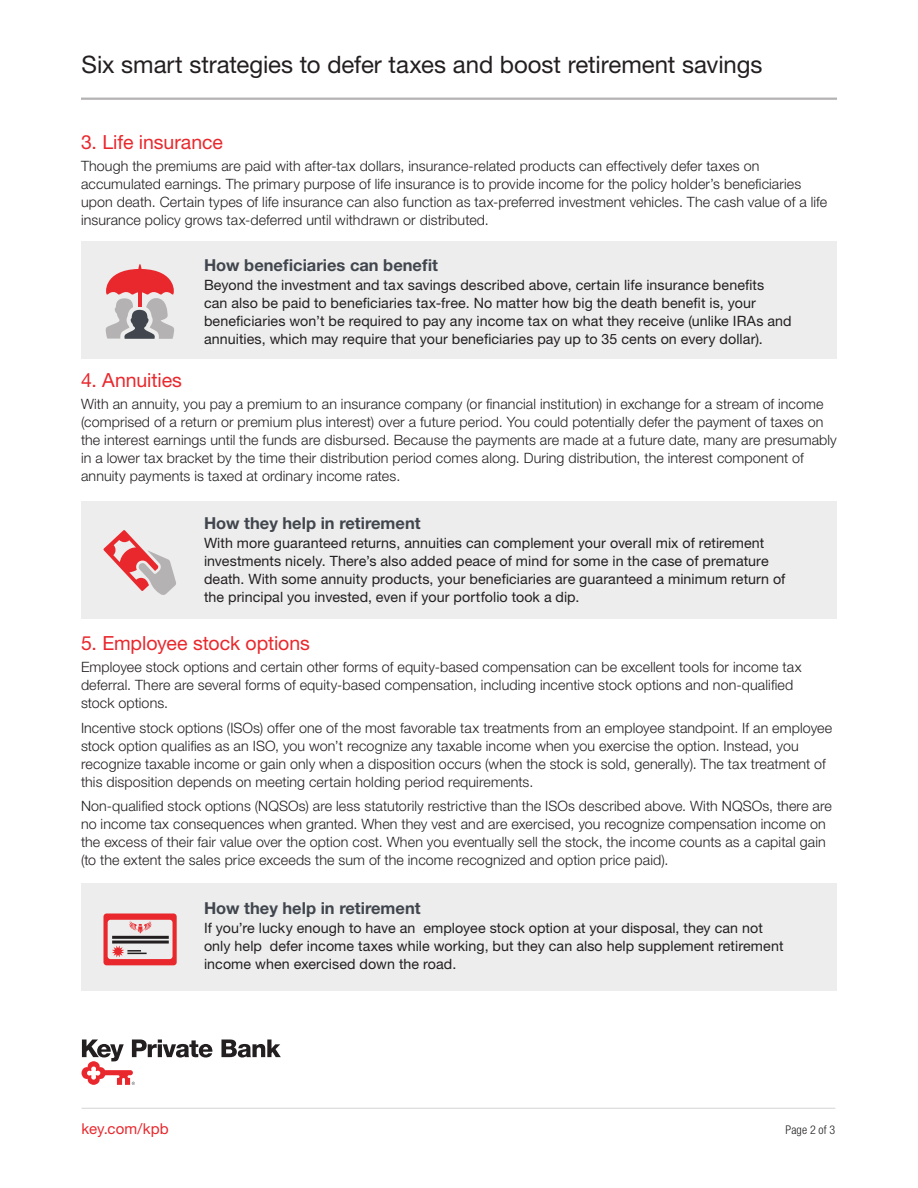
<style>
.page{position:relative;width:918px;height:1188px;background:#fff}
.page>*{position:absolute;margin:0;border:0;box-sizing:border-box;transform-origin:0 0}
.t1{font:24px "Helvetica Neue LT Std";letter-spacing:-.005em;color:#231f20}
.t2{font:19.5px "Helvetica Neue LT Std";letter-spacing:-.005em;color:#e9282d}
.t3{font:700 16.5px "Helvetica Neue LT Std";color:#41464e}
.t4{font:15px "Helvetica Neue LT Std";letter-spacing:.005em;color:#e9282d}
.t5{font:300 14.25px/18px "Helvetica Neue LT Std";letter-spacing:.01em;color:#231f20}
.t6{font:14.25px/18px "Helvetica Neue LT Std";letter-spacing:.005em;color:#231f20}
.t7{font:300 condensed 12px "Helvetica Neue LT Std";letter-spacing:.005em;color:#231f20}
</style>
<div class="page">
<div style="left:81px;top:241px;width:756px;height:118px;background:#ecedec"></div>
<div style="left:81px;top:501px;width:756px;height:117px;background:#ecedec"></div>
<div style="left:81px;top:883px;width:756px;height:108px;background:#ecedec"></div>
<svg style="left:105px;top:264px;width:69px;height:75px"></svg>
<hr style="left:138px;top:292px;width:4px;height:14px;background:#e9282d">
<svg style="left:103px;top:530px;width:73px;height:65px"></svg>
<svg style="left:103px;top:914px;width:74px;height:51px"></svg>
<div style="left:108px;top:920px;width:65px;height:39px;background:#ecedec;border-radius:3px"></div>
<hr style="left:112px;top:941px;width:57px;height:3px;background:#231f20">
<hr style="left:112px;top:936px;width:57px;height:3px;background:#231f20">
<svg style="left:112px;top:946px;width:35px;height:11px"></svg>
<svg style="left:129px;top:920px;width:23px;height:13px"></svg>
<svg style="left:221px;top:1040px;width:60px;height:18px"></svg>
<svg style="left:82px;top:1040px;width:131px;height:45px"></svg>
<hr style="left:82px;top:1108px;width:753px;height:1px;background:#b4b2b2">
<hr style="left:81px;top:98px;width:756px;height:2px;background:#b4b2b2">
<h1 class="t1" style="left:82px;top:51px;width:682px">Six smart strategies to defer taxes and boost retirement savings</h1>
<h2 class="t2" style="left:81px;top:130px;width:144px">3. Life insurance</h2>
<p class="t5" style="left:81px;top:156px;width:748px">Though the premiums are paid with after-tax dollars, insurance-related products can effectively defer taxes on accumulated earnings. The primary purpose of life insurance is to provide income for the policy holder’s beneficiaries upon death. Certain types of life insurance can also function as tax-preferred investment vehicles. The cash value of a life insurance policy grows tax-deferred until withdrawn or distributed.</p>
<p class="t3" style="left:204px;top:255px;width:236px">How beneficiaries can benefit</p>
<p class="t6" style="left:204px;top:276px;width:589px">Beyond the investment and tax savings described above, certain life insurance benefits<br>can also be paid to beneficiaries tax-free. No matter how big the death benefit is, your beneficiaries won’t be required to pay any income tax on what they receive (unlike IRAs and annuities, which may require that your beneficiaries pay up to 35 cents on every dollar).</p>
<h2 class="t2" style="left:81px;top:369px;width:103px">4. Annuities</h2>
<p class="t5" style="left:81px;top:395px;width:757px">With an annuity, you pay a premium to an insurance company (or financial institution) in exchange for a stream of income (comprised of a return or premium plus interest) over a future period. You could potentially defer the payment of taxes on the interest earnings until the funds are disbursed. Because the payments are made at a future date, many are presumably in a lower tax bracket by the time their distribution period comes along. During distribution, the interest component of annuity payments is taxed at ordinary income rates.</p>
<p class="t3" style="left:204px;top:513px;width:218px">How they help in retirement</p>
<p class="t6" style="left:204px;top:534px;width:583px">With more guaranteed returns, annuities can complement your overall mix of retirement investments nicely. There’s also added peace of mind for some in the case of premature death. With some annuity products, your beneficiaries are guaranteed a minimum return of the principal you invested, even if your portfolio took a dip.</p>
<h2 class="t2" style="left:81px;top:632px;width:230px">5. Employee stock options</h2>
<p class="t5" style="left:81px;top:658px;width:722px">Employee stock options and certain other forms of equity-based compensation can be excellent tools for income tax deferral. There are several forms of equity-based compensation, including incentive stock options and non-qualified stock options.</p>
<p class="t5" style="left:81px;top:718px;width:753px">Incentive stock options (ISOs) offer one of the most favorable tax treatments from an employee standpoint. If an employee stock option qualifies as an ISO, you won’t recognize any taxable income when you exercise the option. Instead, you recognize taxable income or gain only when a disposition occurs (when the stock is sold, generally). The tax treatment of this disposition depends on meeting certain holding period requirements.</p>
<p class="t5" style="left:81px;top:797px;width:752px">Non-qualified stock options (NQSOs) are less statutorily restrictive than the ISOs described above. With NQSOs, there are no income tax consequences when granted. When they vest and are exercised, you recognize compensation income on the excess of their fair value over the option cost. When you eventually sell the stock, the income counts as a capital gain (to the extent the sales price exceeds the sum of the income recognized and option price paid).</p>
<p class="t3" style="left:204px;top:898px;width:218px">How they help in retirement</p>
<p class="t6" style="left:204px;top:919px;width:581px">If you’re lucky enough to have an employee stock option at your disposal, they can not only help defer income taxes while working, but they can also help supplement retirement income when exercised down the road.</p>
<p class="t4" style="left:82px;top:1120px;width:89px">key.com/kpb</p>
<p class="t7" style="left:786px;top:1123px;width:51px">Page 2 of 3</p>
</div>
